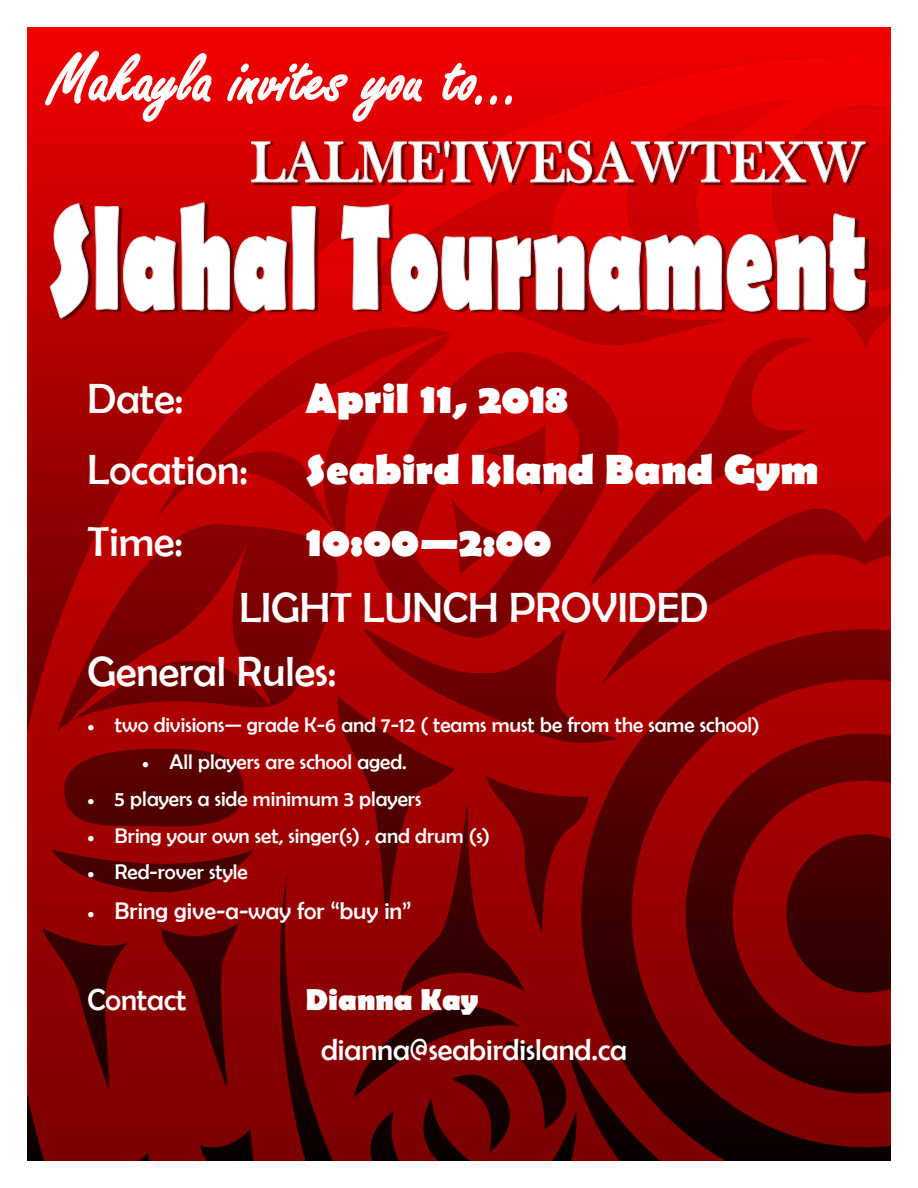
<style>
.page{position:relative;width:918px;height:1188px;background:#fff}
.page>*{position:absolute;margin:0;border:0;box-sizing:border-box;transform-origin:0 0}
.t1{font:72.75px "Freestyle Script";color:#fff}
.t2{font:42.45px "Berlin Sans FB";color:#fff}
.t3{font:700 42.3px "Berlin Sans FB";color:#fff}
.t4{font:42.3px "Berlin Sans FB";color:#fff}
.t5{font:30.3px "Berlin Sans FB";color:#fff}
.t6{font:700 30.3px "Berlin Sans FB";color:#fff}
.t7{font:24.15px "Berlin Sans FB";color:#fff}
.t8{font:21.3px "Berlin Sans FB";color:#fff}
</style>
<div class="page">
<div style="left:27px;top:27px;width:864px;height:1134px;background:#f10000"></div>
<img style="left:27px;top:57px;width:864px;height:1104px">
<svg style="left:44px;top:50px;width:169px;height:73px"></svg>
<svg style="left:226px;top:61px;width:198px;height:62px"></svg>
<svg style="left:441px;top:61px;width:72px;height:45px"></svg>
<svg style="left:50px;top:140px;width:816px;height:179px;background:#db6565"></svg>
<h1 class="t1" style="left:50px;top:40px;width:474px">Makayla invites you to…</h1>
<h3 class="t4" style="left:88px;top:375px;width:97px">Date:</h3>
<h3 class="t3" style="left:306px;top:374px;width:263px">April 11, 2018</h3>
<h3 class="t4" style="left:88px;top:446px;width:162px">Location:</h3>
<h3 class="t3" style="left:306px;top:446px;width:515px">Seabird Island Band Gym</h3>
<h3 class="t4" style="left:88px;top:518px;width:97px">Time:</h3>
<h3 class="t3" style="left:306px;top:517px;width:247px">10:00—2:00</h3>
<h2 class="t2" style="left:239px;top:584px;width:470px">LIGHT LUNCH PROVIDED</h2>
<h3 class="t4" style="left:88px;top:648px;width:250px">General Rules:</h3>
<p class="t8" style="left:88px;top:713px;width:673px">• two divisions— grade K-6 and 7-12 ( teams must be from the same school)</p>
<p class="t8" style="left:142px;top:750px;width:266px">• All players are school aged.</p>
<p class="t8" style="left:88px;top:787px;width:335px">• 5 players a side minimum 3 players</p>
<p class="t8" style="left:88px;top:823px;width:404px">• Bring your own set, singer(s) , and drum (s)</p>
<p class="t8" style="left:88px;top:860px;width:161px">• Red-rover style</p>
<p class="t7" style="left:88px;top:897px;width:325px">• Bring give-a-way for “buy in”</p>
<h3 class="t5" style="left:88px;top:983px;width:101px">Contact</h3>
<h3 class="t6" style="left:306px;top:982px;width:174px">Dianna Kay</h3>
<h3 class="t5" style="left:321px;top:1033px;width:307px">dianna@seabirdisland.ca</h3>
</div>
